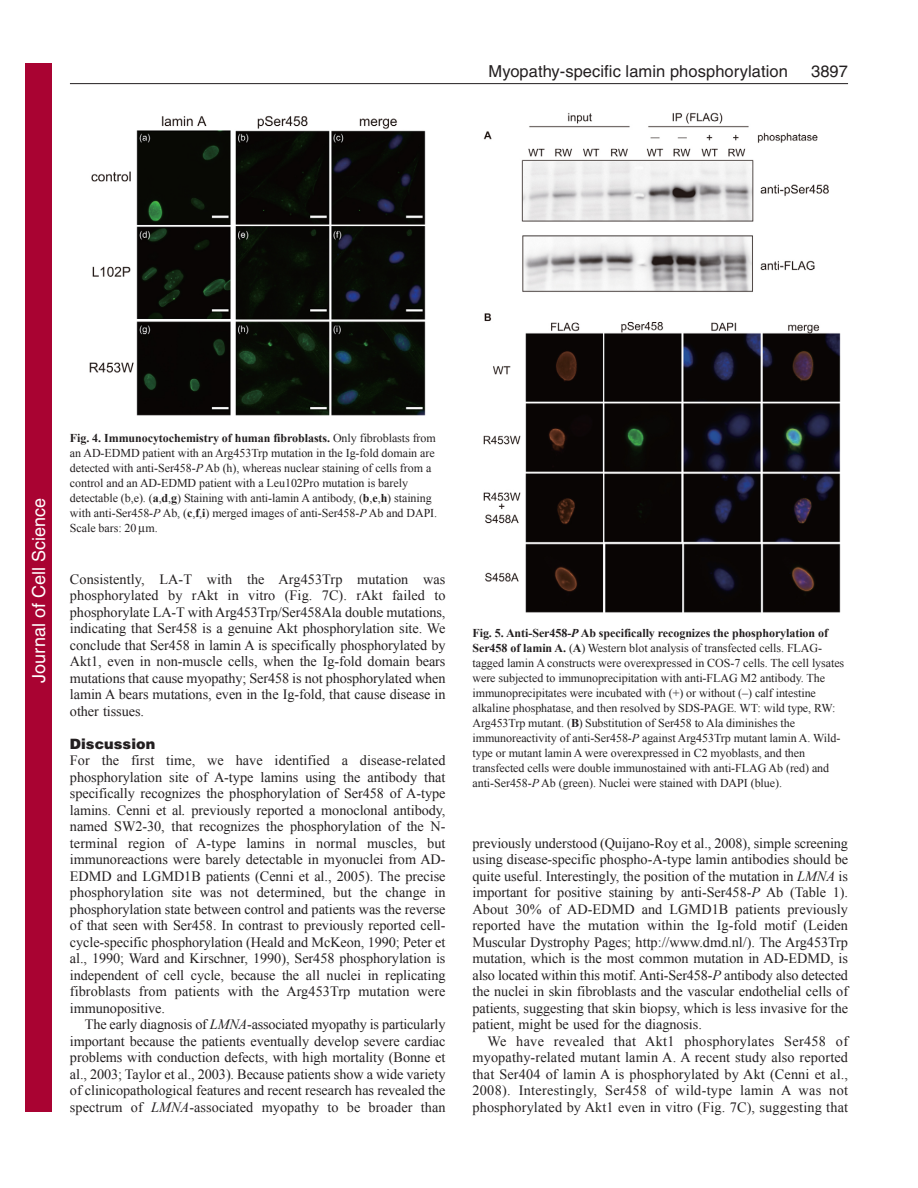
<style>
.page{position:relative;width:918px;height:1188px;background:#fff}
.page>*{position:absolute;margin:0;border:0;box-sizing:border-box;transform-origin:0 0}
.t1{font:18px "Helvetica";color:#fff}
.t2{font:16.5px "Helvetica";letter-spacing:.005em;color:#231f20}
.t3{font:14.25px/16.5px "Times New Roman";color:#231f20;text-align:justify}
.t4{font:900 14.25px "Helvetica";letter-spacing:.005em;color:#231f20}
.t5{font:12px/15px "Times New Roman";letter-spacing:-.005em;color:#231f20}
.s1{font-weight:700}
.s2{font-style:italic}
.s3{font-weight:700;font-style:italic}
</style>
<div class="page">
<hr style="left:70px;top:83px;width:778px;height:1px;background:#231f20">
<img style="left:89px;top:115px;width:337px;height:301px">
<img style="left:483px;top:112px;width:358px;height:501px">
<div style="left:26px;top:64px;width:26px;height:1048px;background:#a90332"></div>
<p class="t2" style="left:489px;top:65px;width:301px">Myopathy-specific lamin phosphorylation</p>
<p class="t2" style="left:811px;top:65px;width:38px">3897</p>
<p class="t1" style="left:28px;top:683px;width:186px;rotate:-90deg">Journal of Cell Science</p>
<p class="t5" style="left:70px;top:431px;width:369px"><span class="s1">Fig. 4. Immunocytochemistry of human fibroblasts.</span> Only fibroblasts from an AD-EDMD patient with an Arg453Trp mutation in the Ig-fold domain are detected with anti-Ser458-<span class="s2">P</span> Ab (h), whereas nuclear staining of cells from a control and an AD-EDMD patient with a Leu102Pro mutation is barely detectable (b,e). (<span class="s1">a</span>,<span class="s1">d</span>,<span class="s1">g</span>) Staining with anti-lamin A antibody, (<span class="s1">b</span>,<span class="s1">e</span>,<span class="s1">h</span>) staining with anti-Ser458-<span class="s2">P</span> Ab, (<span class="s1">c</span>,<span class="s1">f</span>,<span class="s1">i</span>) merged images of anti-Ser458-<span class="s2">P</span> Ab and DAPI.<br>Scale bars: 20 m.</p>
<p class="t3" style="left:70px;top:570px;width:377px">Consistently, LA-T with the Arg453Trp mutation was phosphorylated by rAkt in vitro (Fig. 7C). rAkt failed to phosphorylate LA-T with Arg453Trp/Ser458Ala double mutations, indicating that Ser458 is a genuine Akt phosphorylation site. We conclude that Ser458 in lamin A is specifically phosphorylated by Akt1, even in non-muscle cells, when the Ig-fold domain bears mutations that cause myopathy; Ser458 is not phosphorylated when lamin A bears mutations, even in the Ig-fold, that cause disease in other tissues.</p>
<p class="t4" style="left:70px;top:738px;width:87px">Discussion</p>
<p class="t3" style="left:70px;top:752px;width:377px">For the first time, we have identified a disease-related phosphorylation site of A-type lamins using the antibody that specifically recognizes the phosphorylation of Ser458 of A-type lamins. Cenni et al<span class="s2">.</span> previously reported a monoclonal antibody, named SW2-30, that recognizes the phosphorylation of the N&shy;terminal region of A-type lamins in normal muscles, but immunoreactions were barely detectable in myonuclei from AD-EDMD and LGMD1B patients (Cenni et al., 2005). The precise phosphorylation site was not determined, but the change in phosphorylation state between control and patients was the reverse of that seen with Ser458. In contrast to previously reported cell&shy;cycle-specific phosphorylation (Heald and McKeon, 1990; Peter et al., 1990; Ward and Kirschner, 1990), Ser458 phosphorylation is independent of cell cycle, because the all nuclei in replicating fibroblasts from patients with the Arg453Trp mutation were immunopositive.</p>
<p class="t3" style="left:70px;top:1016px;width:377px;text-indent:15px">The early diagnosis of <span class="s2">LMNA</span>-associated myopathy is particularly important because the patients eventually develop severe cardiac problems with conduction defects, with high mortality (Bonne et al., 2003; Taylor et al., 2003). Because patients show a wide variety of clinicopathological features and recent research has revealed the spectrum of <span class="s2">LMNA</span>-associated myopathy to be broader than</p>
<p class="t5" style="left:472px;top:626px;width:373px"><span class="s1">Fig. 5. Anti-Ser458-</span><span class="s3">P</span> <span class="s1">Ab specifically recognizes the phosphorylation of Ser458 of lamin A.</span> (<span class="s1">A</span>) Western blot analysis of transfected cells. FLAG&shy;tagged lamin A constructs were overexpressed in COS-7 cells. The cell lysates were subjected to immunoprecipitation with anti-FLAG M2 antibody. The immunoprecipitates were incubated with (+) or without (–) calf intestine alkaline phosphatase, and then resolved by SDS-PAGE. WT: wild type, RW:<br>Arg453Trp mutant. (<span class="s1">B</span>) Substitution of Ser458 to Ala diminishes the immunoreactivity of anti-Ser458-<span class="s2">P</span> against Arg453Trp mutant lamin A. Wild&shy;type or mutant lamin A were overexpressed in C2 myoblasts, and then transfected cells were double immunostained with anti-FLAG Ab (red) and anti-Ser458-<span class="s2">P</span> Ab (green). Nuclei were stained with DAPI (blue).</p>
<p class="t3" style="left:472px;top:834px;width:377px">previously understood (Quijano-Roy et al., 2008), simple screening using disease-specific phospho-A-type lamin antibodies should be quite useful. Interestingly, the position of the mutation in <span class="s2">LMNA</span> is important for positive staining by anti-Ser458-<span class="s2">P</span> Ab (Table 1).<br>About 30% of AD-EDMD and LGMD1B patients previously reported have the mutation within the Ig-fold motif (Leiden Muscular Dystrophy Pages; http://www.dmd.nl/). The Arg453Trp mutation, which is the most common mutation in AD-EDMD, is also located within this motif. Anti-Ser458-<span class="s2">P</span> antibody also detected the nuclei in skin fibroblasts and the vascular endothelial cells of patients, suggesting that skin biopsy, which is less invasive for the patient, might be used for the diagnosis.</p>
<p class="t3" style="left:473px;top:1033px;width:377px;text-indent:15px">We have revealed that Akt1 phosphorylates Ser458 of myopathy-related mutant lamin A. A recent study also reported that Ser404 of lamin A is phosphorylated by Akt (Cenni et al., 2008). Interestingly, Ser458 of wild-type lamin A was not phosphorylated by Akt1 even in vitro (Fig. 7C), suggesting that</p>
</div>
